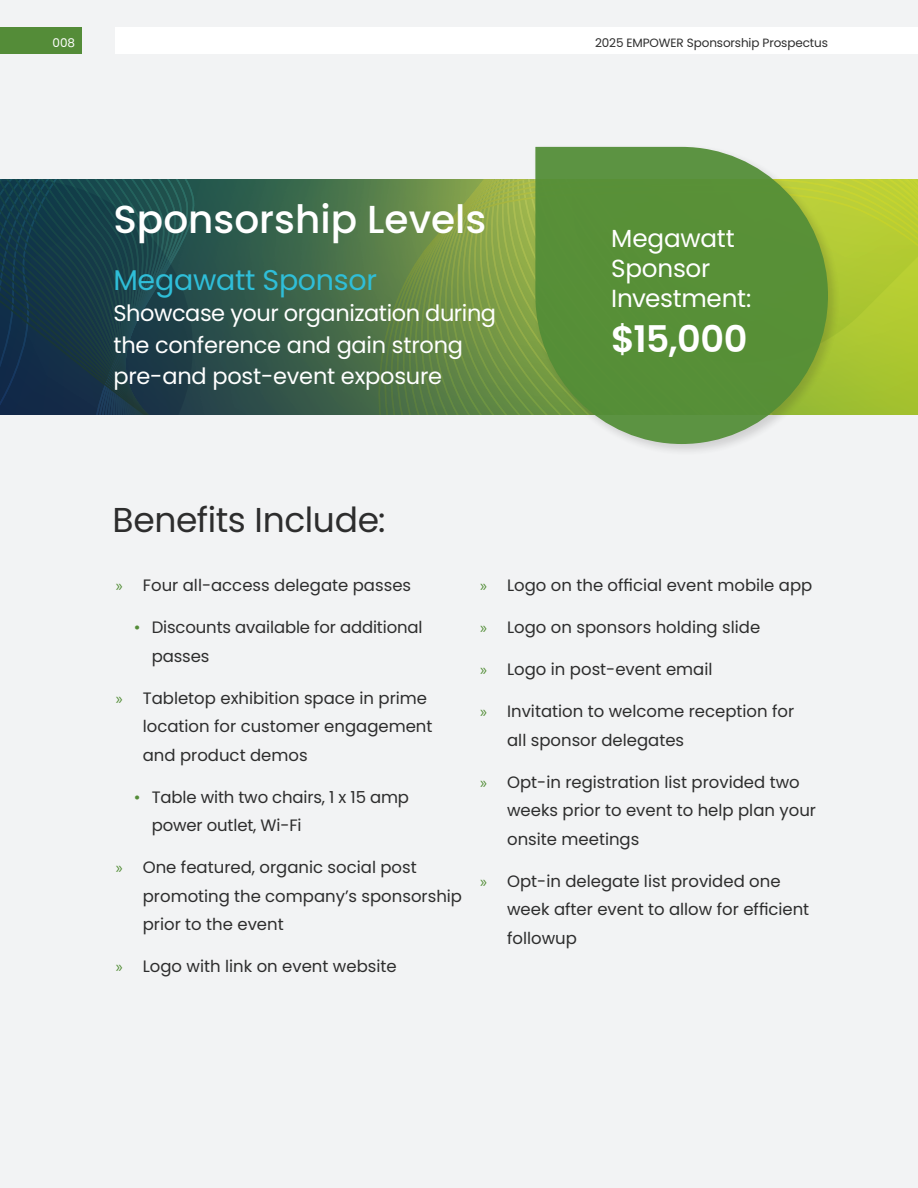
<style>
.page{position:relative;width:918px;height:1188px;background:#f2f3f4}
.page>*{position:absolute;margin:0;border:0;box-sizing:border-box;transform-origin:0 0}
.subhead{font:500 39px "Poppins";color:#fff}
.yes_header{font:600 36.75px "Poppins";color:#fff}
.yes_header-2{font:34.5px "Poppins";letter-spacing:-.01em;color:#2d2d2d}
._2nd_level_body_copy{font:28.5px "Poppins";letter-spacing:-.01em;color:#2fbed8}
.yes_header-3{font:24.75px/30px "Poppins";letter-spacing:-.01em;color:#fff}
._2nd_level_body_copy-2{font:22.5px/31.5px "Poppins";letter-spacing:-.01em;color:#fff}
.t1{font:16.5px/28.5px "Poppins";color:#2d2d2d}
.t2{font:12px "Poppins";letter-spacing:-.01em;color:#2d2d2d}
.t3{font:12px "Poppins";color:#fff}
.s1{font-family:"Myriad Pro";color:#538d37}
.s2{color:#548c38}
</style>
<div class="page">
<div style="left:0;top:179px;width:918px;height:236px;background:linear-gradient(to bottom,#527c4c,#426347)"></div>
<svg style="left:0;top:179px;width:318px;height:236px"></svg>
<svg style="left:379px;top:179px;width:539px;height:236px"></svg>
<svg style="left:0;top:180px;width:193px;height:235px;fill:#183b48"></svg>
<div style="left:841px;top:388px;width:77px;height:27px;background:#a1c030"></div>
<div style="left:532px;top:144px;width:309px;height:313px;background:#231f20;opacity:.18"></div>
<svg style="left:535px;top:147px;width:293px;height:297px;fill:#589037"></svg>
<div style="left:0;top:27px;width:82px;height:27px;background:#548c38"></div>
<div style="left:115px;top:27px;width:803px;height:27px;background:#fff"></div>
<p class="t3" style="left:53px;top:36px;width:24px">008</p>
<p class="t2" style="left:595px;top:36px;width:234px">2025 EMPOWER Sponsorship Prospectus</p>
<p class="subhead" style="left:113px;top:197px;width:374px">Sponsorship Levels</p>
<p class="_2nd_level_body_copy" style="left:113px;top:263px;width:265px">Megawatt Sponsor</p>
<p class="_2nd_level_body_copy-2" style="left:113px;top:298px;width:384px">Showcase your organization during the conference and gain strong pre-and post-event exposure</p>
<p class="yes_header-2" style="left:113px;top:500px;width:275px">Benefits Include:</p>
<p class="yes_header-3" style="left:611px;top:224px;width:142px">Megawatt<br>Sponsor<br>Investment:</p>
<p class="yes_header" style="left:611px;top:318px;width:138px">$15,000</p>
<p class="t1" style="left:116px;top:571px;width:297px"><span class="s1">»</span> Four all-access delegate passes</p>
<p class="t1" style="left:152px;top:613px;width:272px;text-indent:-18px"><span class="s2">•</span> Discounts available for additional passes</p>
<p class="t1" style="left:143px;top:684px;width:291px;text-indent:-27px"><span class="s1">»</span> Tabletop exhibition space in prime location for customer engagement and product demos</p>
<p class="t1" style="left:152px;top:783px;width:259px;text-indent:-18px"><span class="s2">•</span> Table with two chairs, 1 x 15 amp power outlet, Wi-Fi</p>
<p class="t1" style="left:143px;top:853px;width:321px;text-indent:-27px"><span class="s1">»</span> One featured, organic social post promoting the company’s sponsorship prior to the event</p>
<p class="t1" style="left:116px;top:952px;width:282px"><span class="s1">»</span> Logo with link on event website</p>
<p class="t1" style="left:480px;top:571px;width:334px"><span class="s1">»</span> Logo on the official event mobile app</p>
<p class="t1" style="left:480px;top:613px;width:282px"><span class="s1">»</span> Logo on sponsors holding slide</p>
<p class="t1" style="left:480px;top:655px;width:234px"><span class="s1">»</span> Logo in post-event email</p>
<p class="t1" style="left:507px;top:697px;width:289px;text-indent:-27px"><span class="s1">»</span> Invitation to welcome reception for all sponsor delegates</p>
<p class="t1" style="left:507px;top:768px;width:310px;text-indent:-27px"><span class="s1">»</span> Opt-in registration list provided two weeks prior to event to help plan your onsite meetings</p>
<p class="t1" style="left:507px;top:867px;width:304px;text-indent:-27px"><span class="s1">»</span> Opt-in delegate list provided one week after event to allow for efficient followup</p>
</div>
